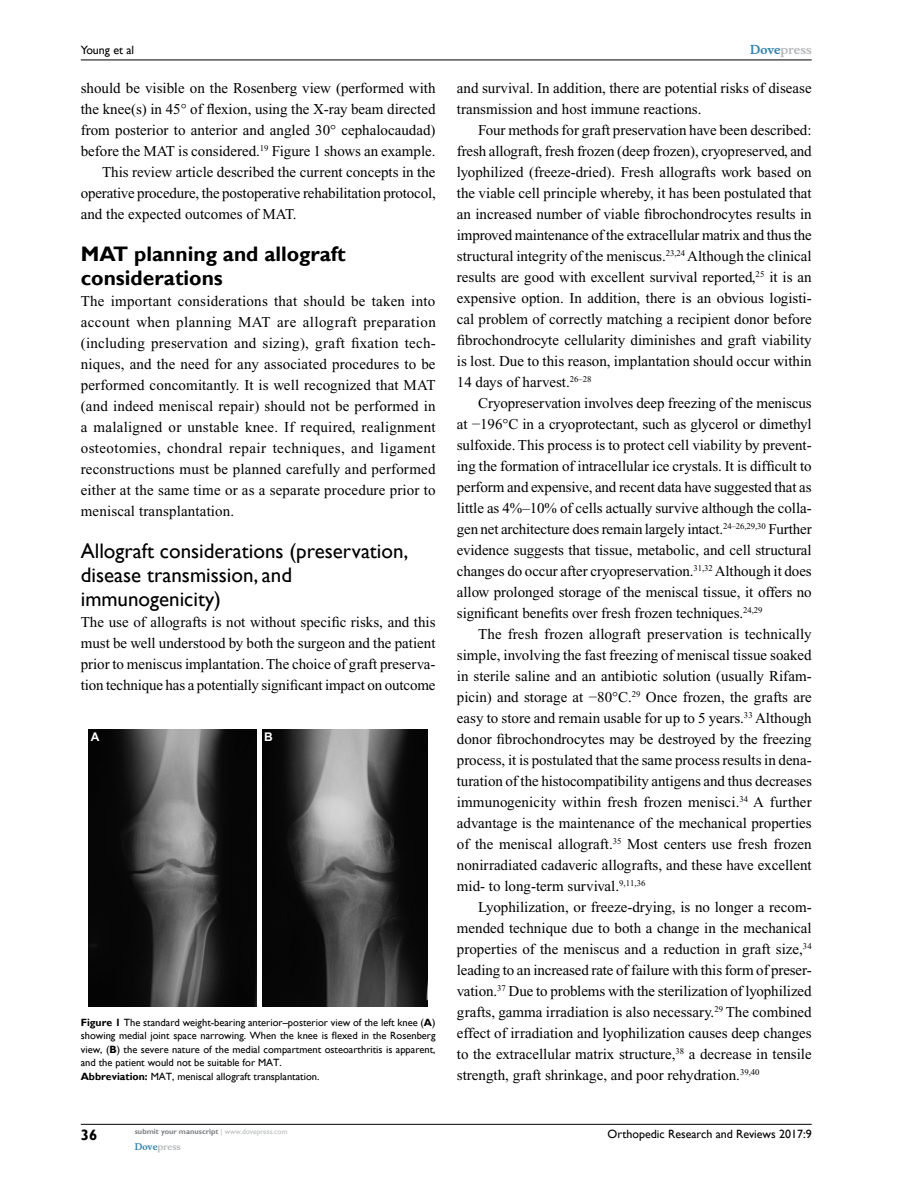
<style>
.page{position:relative;width:918px;height:1188px;background:#fff}
.page>*{position:absolute;margin:0;border:0;box-sizing:border-box;transform-origin:0 0}
.t1{font:21px/24px "Gill Sans";color:#000}
.t2{font:700 21px/24px "Gill Sans";color:#000}
.t3{font:15px/21px "Times New Roman";color:#000;text-align:justify}
.t4{font:700 15px "Gill Sans";color:#000}
.t5{font:12px "Gill Sans";color:#000}
.t6{font:700 12px "Musee";color:#b8babc}
.t7{font:700 12px "Arial";color:#fff}
.t8{font:10.5px/13.5px "Gill Sans";color:#000}
.t9{font:700 9px "Musee";color:#b8babc}
.t10{font:700 7.5px "Gill Sans";color:#808285}
.s1{font-weight:700}
.s2{font-weight:400;color:#b8babc}
.s3{color:#3785ad}
</style>
<div class="page">
<hr style="left:81px;top:1124px;width:731px;height:1px;background:#000">
<hr style="left:81px;top:60px;width:731px;height:1px;background:#000">
<img style="left:89px;top:730px;width:167px;height:276px">
<img style="left:262px;top:730px;width:165px;height:276px">
<p class="t5" style="left:81px;top:43px;width:55px">Young et al</p>
<p class="t3" style="left:81px;top:77px;width:356px">should be visible on the Rosenberg view (performed with</p>
<p class="t3" style="left:81px;top:98px;width:356px">the knee(s) in 45° of flexion, using the X-ray beam directed</p>
<p class="t3" style="left:81px;top:119px;width:356px">from posterior to anterior and angled 30° cephalocaudad)</p>
<p class="t3" style="left:81px;top:140px;width:356px">before the MAT is considered.<sup>19</sup> Figure 1 shows an example.</p>
<p class="t3" style="left:102px;top:161px;width:335px">This review article described the current concepts in the</p>
<p class="t3" style="left:81px;top:182px;width:357px">operative procedure, the postoperative rehabilitation protocol,</p>
<p class="t3" style="left:81px;top:203px;width:217px">and the expected outcomes of MAT.</p>
<h1 class="t2" style="left:81px;top:242px;width:267px">MAT planning and allograft considerations</h1>
<p class="t3" style="left:81px;top:290px;width:357px">The important considerations that should be taken into account when planning MAT are allograft preparation (including preservation and sizing), graft fixation tech&shy;niques, and the need for any associated procedures to be performed concomitantly. It is well recognized that MAT (and indeed meniscal repair) should not be performed in a malaligned or unstable knee. If required, realignment osteotomies, chondral repair techniques, and ligament reconstructions must be planned carefully and performed either at the same time or as a separate procedure prior to meniscal transplantation.</p>
<h1 class="t1" style="left:81px;top:539px;width:329px">Allograft considerations (preservation, disease transmission, and immunogenicity)</h1>
<p class="t3" style="left:81px;top:611px;width:356px">The use of allografts is not without specific risks, and this must be well understood by both the surgeon and the patient prior to meniscus implantation. The choice of graft preserva&shy;tion technique has a potentially significant impact on outcome</p>
<p class="t7" style="left:91px;top:730px;width:10px">A</p>
<p class="t7" style="left:264px;top:730px;width:10px">B</p>
<p class="t8" style="left:81px;top:1015px;width:356px"><span class="s1">Figure 1</span> The standard weight-bearing anterior–posterior view of the left knee (<span class="s1">A</span>) showing medial joint space narrowing. When the knee is flexed in the Rosenberg view, (<span class="s1">B</span>) the severe nature of the medial compartment osteoarthritis is apparent, and the patient would not be suitable for MAT.<br><span class="s1">Abbreviation:</span> MAT, meniscal allograft transplantation.</p>
<p class="t4" style="left:81px;top:1126px;width:18px">36</p>
<p class="t10" style="left:135px;top:1127px;width:154px">submit your manuscript <span class="s2">| www.dovepress.com</span></p>
<p class="t9" style="left:135px;top:1141px;width:48px"><span class="s3">Dove</span>press</p>
<p class="t6" style="left:750px;top:43px;width:63px"><span class="s3">Dove</span>press</p>
<p class="t3" style="left:457px;top:77px;width:356px">and survival. In addition, there are potential risks of disease transmission and host immune reactions.</p>
<p class="t3" style="left:457px;top:119px;width:356px;text-indent:21px">Four methods for graft preservation have been described: fresh allograft, fresh frozen (deep frozen), cryopreserved, and lyophilized (freeze-dried). Fresh allografts work based on the viable cell principle whereby, it has been postulated that an increased number of viable fibrochondrocytes results in improved maintenance of the extracellular matrix and thus the structural integrity of the meniscus.<sup>23,24</sup> Although the clinical results are good with excellent survival reported,<sup>25</sup> it is an expensive option. In addition, there is an obvious logisti&shy;cal problem of correctly matching a recipient donor before fibrochondrocyte cellularity diminishes and graft viability is lost. Due to this reason, implantation should occur within 14 days of harvest.<sup>26–28</sup></p>
<p class="t3" style="left:457px;top:392px;width:356px;text-indent:21px">Cryopreservation involves deep freezing of the meniscus at −196°C in a cryoprotectant, such as glycerol or dimethyl sulfoxide. This process is to protect cell viability by prevent&shy;ing the formation of intracellular ice crystals. It is difficult to perform and expensive, and recent data have suggested that as little as 4%–10% of cells actually survive although the colla&shy;gen net architecture does remain largely intact.<sup>24–26,29,30</sup> Further evidence suggests that tissue, metabolic, and cell structural changes do occur after cryopreservation.<sup>31,32</sup> Although it does allow prolonged storage of the meniscal tissue, it offers no significant benefits over fresh frozen techniques.<sup>24,29</sup></p>
<p class="t3" style="left:457px;top:623px;width:356px;text-indent:21px">The fresh frozen allograft preservation is technically simple, involving the fast freezing of meniscal tissue soaked in sterile saline and an antibiotic solution (usually Rifam&shy;picin) and storage at −80°C.<sup>29</sup> Once frozen, the grafts are easy to store and remain usable for up to 5 years.<sup>33</sup> Although donor fibrochondrocytes may be destroyed by the freezing process, it is postulated that the same process results in dena&shy;turation of the histocompatibility antigens and thus decreases immunogenicity within fresh frozen menisci.<sup>34</sup> A further advantage is the maintenance of the mechanical properties of the meniscal allograft.<sup>35</sup> Most centers use fresh frozen nonirradiated cadaveric allografts, and these have excellent mid- to long-term survival.<sup>9,11,36</sup></p>
<p class="t3" style="left:457px;top:896px;width:356px;text-indent:21px">Lyophilization, or freeze-drying, is no longer a recom&shy;mended technique due to both a change in the mechanical properties of the meniscus and a reduction in graft size,<sup>34 </sup>leading to an increased rate of failure with this form of preser&shy;vation.<sup>37</sup> Due to problems with the sterilization of lyophilized grafts, gamma irradiation is also necessary.<sup>29</sup> The combined effect of irradiation and lyophilization causes deep changes to the extracellular matrix structure,<sup>38</sup> a decrease in tensile strength, graft shrinkage, and poor rehydration.<sup>39,40</sup></p>
<p class="t5" style="left:608px;top:1127px;width:206px">Orthopedic Research and Reviews 2017:9</p>
</div>
